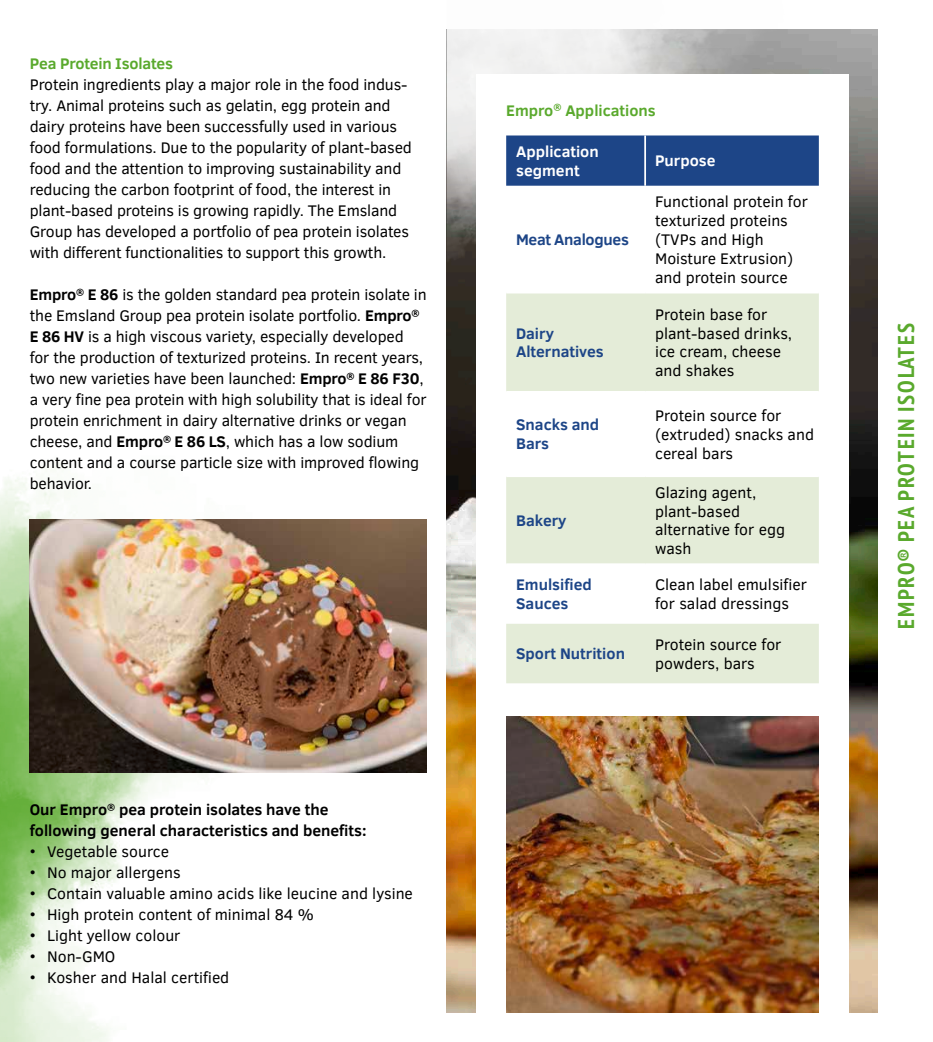
<style>
.page{position:relative;width:933px;height:1042px;background:#fff}
.page>*{position:absolute;margin:0;border:0;box-sizing:border-box;transform-origin:0 0}
.t1{font:700 condensed 22.75px "PT Sans";letter-spacing:.08em;color:#5aa92d}
.t2{font:15.75px/21px "Clear Sans";letter-spacing:-.01em;color:#000}
.t3{font:700 15.75px/21px "Clear Sans";color:#000}
.t4{font:700 15.75px/18.9px "Clear Sans";color:#1d4587}
.t5{font:700 15.75px "Clear Sans";letter-spacing:-.01em;color:#5aa92d}
.t6{font:700 15.75px/18.9px "Clear Sans";color:#fff}
.t7{font:700 15.75px "Clear Sans";letter-spacing:-.02em;color:#1d4587}
.s1{font-weight:700}
</style>
<div class="page">
<img style="left:446px;top:412px;width:432px;height:600px">
<img style="left:446px;top:29px;width:432px;height:383px">
<div style="left:476px;top:74px;width:372px;height:968px;background:#fff"></div>
<div style="left:506px;top:135px;width:313px;height:51px;background:#1d4587"></div>
<svg style="left:506px;top:293px;width:313px;height:390px;fill:#e4ecd8"></svg>
<hr style="left:644px;top:135px;width:2px;height:51px;background:#fff">
<hr style="left:506px;top:391px;width:139px;height:2px;background:#fff">
<hr style="left:645px;top:391px;width:174px;height:2px;background:#fff">
<hr style="left:506px;top:475px;width:139px;height:2px;background:#fff">
<hr style="left:645px;top:475px;width:174px;height:2px;background:#fff">
<hr style="left:506px;top:563px;width:139px;height:2px;background:#fff">
<hr style="left:645px;top:563px;width:174px;height:2px;background:#fff">
<img style="left:506px;top:717px;width:313px;height:295px">
<img style="left:0;top:468px;width:208px;height:574px">
<img style="left:30px;top:519px;width:397px;height:254px">
<p class="t5" style="left:30px;top:52px;width:145px">Pea Protein Isolates</p>
<p class="t2" style="left:30px;top:74px;width:384px">Protein ingredients play a major role in the food indus&shy;try. Animal proteins such as gelatin, egg protein and dairy proteins have been successfully used in various food formulations. Due to the popularity of plant-based food and the attention to improving sustainability and reducing the carbon footprint of food, the interest in plant-based proteins is growing rapidly. The Emsland Group has developed a portfolio of pea protein isolates with different functionalities to support this growth.</p>
<p class="t2" style="left:30px;top:284px;width:398px"><span class="s1">Empro</span><sup>®</sup> <span class="s1">E 86</span> is the golden standard pea protein isolate in the Emsland Group pea protein isolate portfolio. <span class="s1">Empro</span><sup>® </sup><span class="s1">E 86 HV</span> is a high viscous variety, especially developed for the production of texturized proteins. In recent years, two new varieties have been launched: <span class="s1">Empro</span><sup>®</sup> <span class="s1">E 86 F30</span>, a very fine pea protein with high solubility that is ideal for protein enrichment in dairy alternative drinks or vegan cheese, and <span class="s1">Empro</span><sup>®</sup> <span class="s1">E 86 LS</span>, which has a low sodium content and a course particle size with improved flowing behavior.</p>
<p class="t3" style="left:30px;top:799px;width:338px">Our Empro<sup>®</sup> pea protein isolates have the following general characteristics and benefits:</p>
<p class="t2" style="left:30px;top:841px;width:141px">• Vegetable source</p>
<p class="t2" style="left:30px;top:862px;width:152px">• No major allergens</p>
<p class="t2" style="left:30px;top:883px;width:385px">• Contain valuable amino acids like leucine and lysine</p>
<p class="t2" style="left:30px;top:904px;width:286px">• High protein content of minimal 84 %</p>
<p class="t2" style="left:30px;top:925px;width:152px">• Light yellow colour</p>
<p class="t2" style="left:30px;top:946px;width:87px">• Non-GMO</p>
<p class="t2" style="left:30px;top:967px;width:201px">• Kosher and Halal certified</p>
<p class="t5" style="left:506px;top:99px;width:151px">Empro<sup>®</sup> Applications</p>
<p class="t6" style="left:516px;top:141px;width:84px">Application segment</p>
<p class="t6" style="left:655px;top:151px;width:62px">Purpose</p>
<p class="t7" style="left:516px;top:228px;width:114px">Meat Analogues</p>
<p class="t4" style="left:516px;top:323px;width:89px">Dairy<br>Alternatives</p>
<p class="t2" style="left:655px;top:192px;width:154px;line-height:18.9px">Functional protein for texturized proteins (TVPs and High<br>Moisture Extrusion) and protein source</p>
<p class="t2" style="left:655px;top:305px;width:139px;line-height:18.9px">Protein base for plant-based drinks, ice cream, cheese and shakes</p>
<p class="t4" style="left:516px;top:415px;width:85px">Snacks and<br>Bars</p>
<p class="t2" style="left:655px;top:406px;width:160px;line-height:18.9px">Protein source for (extruded) snacks and cereal bars</p>
<p class="t4" style="left:516px;top:510px;width:52px">Bakery</p>
<p class="t2" style="left:655px;top:482px;width:131px;line-height:18.9px">Glazing agent, plant-based alternative for egg wash</p>
<p class="t4" style="left:516px;top:575px;width:77px">Emulsified<br>Sauces</p>
<p class="t2" style="left:655px;top:575px;width:153px;line-height:18.9px">Clean label emulsifier for salad dressings</p>
<p class="t4" style="left:516px;top:644px;width:110px">Sport Nutrition</p>
<p class="t2" style="left:655px;top:635px;width:128px;line-height:18.9px">Protein source for powders, bars</p>
<h1 class="t1" style="left:891px;top:629px;width:307px;rotate:-90deg">EMPRO® PEA PROTEIN ISOLATES</h1>
</div>
